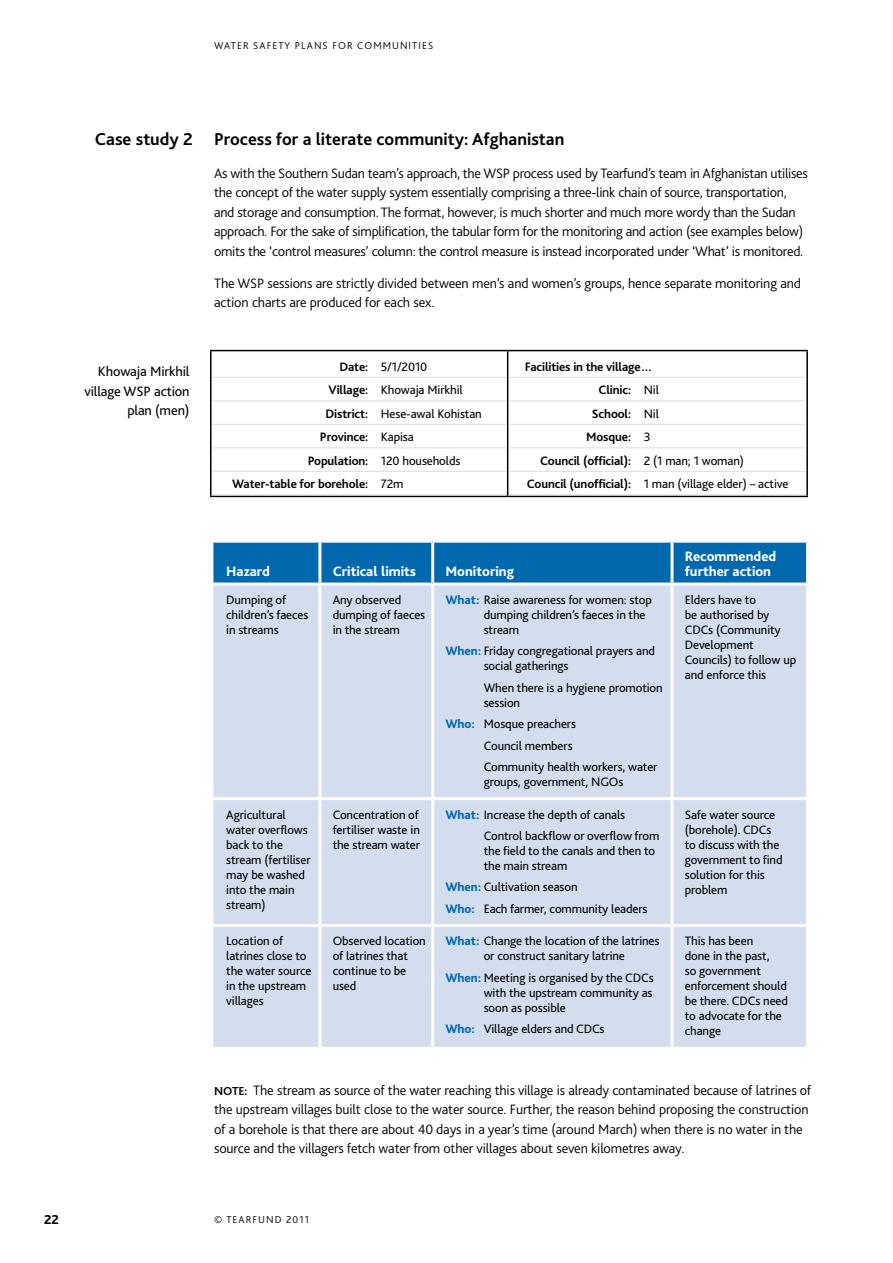
<style>
.page{position:relative;width:893px;height:1263px;background:#fff}
.page>*{position:absolute;margin:0;border:0;box-sizing:border-box;transform-origin:0 0}
.t1{font:700 18px "Bliss 2";color:#000}
.t2{font:300 14.25px/19.5px "Bliss 2";letter-spacing:-.02em;color:#000}
.t3{font:800 14.25px/15px "Bliss Pro";color:#fff}
.t4{font:14.25px/19.5px "Bliss 2";letter-spacing:-.01em;color:#000;text-align:right}
.t5{font:800 13.5px "Bliss Pro";color:#000}
.t6{font:12.75px/15px "Bliss 2";letter-spacing:-.01em;color:#000}
.t7{font:700 12.75px "Bliss 2";letter-spacing:-.01em;color:#000}
.t8{font:300 10.5px "Bliss 2";letter-spacing:.1em;color:#000}
.s1{font-weight:700}
.s2{font-weight:400}
.s3{font-family:"Bliss Pro";font-weight:800;color:#0068ac}
.s4{font-weight:700;font-size:12.15px}
</style>
<div class="page">
<hr style="left:210px;top:350px;width:298px;height:1px;background:#000">
<hr style="left:210px;top:351px;width:1px;height:145px;background:#000">
<hr style="left:508px;top:350px;width:300px;height:1px;background:#000">
<hr style="left:507px;top:351px;width:1px;height:145px;background:#000">
<hr style="left:806px;top:351px;width:2px;height:145px;background:#000">
<hr style="left:210px;top:496px;width:298px;height:1px;background:#000">
<hr style="left:508px;top:496px;width:300px;height:1px;background:#000">
<hr style="left:213px;top:377px;width:293px;height:1px;background:#dcddde">
<hr style="left:213px;top:400px;width:293px;height:1px;background:#dcddde">
<hr style="left:213px;top:424px;width:293px;height:1px;background:#dcddde">
<hr style="left:213px;top:447px;width:293px;height:1px;background:#dcddde">
<hr style="left:213px;top:471px;width:293px;height:1px;background:#dcddde">
<hr style="left:213px;top:494px;width:293px;height:1px;background:#dcddde">
<hr style="left:510px;top:377px;width:295px;height:1px;background:#dcddde">
<hr style="left:510px;top:400px;width:295px;height:1px;background:#dcddde">
<hr style="left:510px;top:424px;width:295px;height:1px;background:#dcddde">
<hr style="left:510px;top:447px;width:295px;height:1px;background:#dcddde">
<hr style="left:510px;top:471px;width:295px;height:1px;background:#dcddde">
<hr style="left:510px;top:494px;width:295px;height:1px;background:#dcddde">
<div style="left:213px;top:543px;width:593px;height:39px;background:#0068ac"></div>
<div style="left:213px;top:585px;width:593px;height:462px;background:#d3ddee"></div>
<hr style="left:318px;top:543px;width:3px;height:39px;background:#fff">
<hr style="left:431px;top:543px;width:3px;height:39px;background:#fff">
<hr style="left:670px;top:543px;width:3px;height:39px;background:#fff">
<hr style="left:318px;top:585px;width:3px;height:212px;background:#fff">
<hr style="left:431px;top:585px;width:3px;height:212px;background:#fff">
<hr style="left:670px;top:585px;width:3px;height:212px;background:#fff">
<hr style="left:213px;top:797px;width:107px;height:3px;background:#fff">
<hr style="left:320px;top:797px;width:113px;height:3px;background:#fff">
<hr style="left:318px;top:800px;width:3px;height:124px;background:#fff">
<hr style="left:433px;top:797px;width:239px;height:3px;background:#fff">
<hr style="left:431px;top:800px;width:3px;height:124px;background:#fff">
<hr style="left:672px;top:797px;width:137px;height:3px;background:#fff">
<hr style="left:670px;top:800px;width:3px;height:124px;background:#fff">
<hr style="left:213px;top:924px;width:107px;height:3px;background:#fff">
<hr style="left:320px;top:924px;width:113px;height:3px;background:#fff">
<hr style="left:318px;top:927px;width:3px;height:120px;background:#fff">
<hr style="left:433px;top:924px;width:239px;height:3px;background:#fff">
<hr style="left:431px;top:927px;width:3px;height:120px;background:#fff">
<hr style="left:672px;top:924px;width:137px;height:3px;background:#fff">
<hr style="left:670px;top:927px;width:3px;height:120px;background:#fff">
<p class="t8" style="left:214px;top:39px;width:220px">Water Safety Plans for communities</p>
<h1 class="t1" style="left:95px;top:128px;width:471px">Case study 2 Process for a literate community: Afghanistan</h1>
<p class="t2" style="left:214px;top:163px;width:595px">As with the Southern Sudan team’s approach, the WSP process used by Tearfund’s team in Afghanistan utilises the concept of the water supply system essentially comprising a three-link chain of source, transportation, and storage and consumption. The format, however, is much shorter and much more wordy than the Sudan approach. For the sake of simplification, the tabular form for the monitoring and action (see examples below) omits the ‘control measures’ column: the control measure is instead incorporated under ‘What’ is monitored.</p>
<p class="t2" style="left:214px;top:273px;width:588px">The WSP sessions are strictly divided between men’s and women’s groups, hence separate monitoring and action charts are produced for each sex.</p>
<p class="t4" style="left:84px;top:361px;width:107px">Khowaja Mirkhil village WSP action plan (men)</p>
<p class="t6" style="left:339px;top:358px;width:90px"><span class="s1">Date:</span> 5/1/2010</p>
<p class="t6" style="left:328px;top:382px;width:136px"><span class="s1">Village:</span> Khowaja Mirkhil</p>
<p class="t6" style="left:325px;top:405px;width:158px"><span class="s1">District:</span> Hese-awal Kohistan</p>
<p class="t7" style="left:320px;top:429px;width:95px">Province: <span class="s2">Kapisa</span></p>
<p class="t6" style="left:308px;top:452px;width:154px"><span class="s1">Population:</span> 120 households</p>
<p class="t7" style="left:232px;top:476px;width:173px">Water-table for borehole: <span class="s2">72m</span></p>
<p class="t7" style="left:525px;top:358px;width:129px">Facilities in the village…</p>
<p class="t7" style="left:599px;top:382px;width:62px">Clinic: <span class="s2">N il</span></p>
<p class="t7" style="left:592px;top:405px;width:69px">School: <span class="s2">N il</span></p>
<p class="t7" style="left:586px;top:429px;width:66px">Mosque: <span class="s2">3</span></p>
<p class="t7" style="left:540px;top:452px;width:205px">Council (official): <span class="s2">2 (1 man; 1 woman)</span></p>
<p class="t6" style="left:527px;top:476px;width:263px"><span class="s1">Council (unofficial):</span> 1 man (village elder) – active</p>
<p class="t3" style="left:226px;top:563px;width:45px">Hazard</p>
<p class="t3" style="left:333px;top:563px;width:85px">Critical limits</p>
<p class="t3" style="left:445px;top:563px;width:70px">Monitoring</p>
<p class="t3" style="left:685px;top:548px;width:93px">Recommended further action</p>
<p class="t6" style="left:226px;top:592px;width:84px">Dumping of children’s faeces in streams</p>
<p class="t6" style="left:333px;top:592px;width:94px">Any observed dumping of faeces in the stream</p>
<p class="t6" style="left:484px;top:592px;width:170px;text-indent:-38px"><span class="s3">What:</span> Raise awareness for women: stop dumping children’s faeces in the stream</p>
<p class="t6" style="left:484px;top:643px;width:173px;text-indent:-38px"><span class="s3">When:</span> Friday congregational prayers and social gatherings</p>
<p class="t6" style="left:484px;top:680px;width:181px">When there is a hygiene promotion session</p>
<p class="t6" style="left:484px;top:713px;width:175px;line-height:21.5px;text-indent:-38px"><span class="s3">Who:</span> Mosque preachers<br>Council members<br>Community health workers, water</p>
<p class="t6" style="left:484px;top:774px;width:141px">groups, government, NG Os</p>
<p class="t6" style="left:226px;top:806px;width:86px">Agricultural water overflows back to the stream (fertiliser may be washed into the main stream)</p>
<p class="t6" style="left:333px;top:806px;width:89px;text-align:justify">Concentration of fertiliser waste in the stream water</p>
<p class="t6" style="left:484px;top:803px;width:177px;line-height:21.5px;text-indent:-38px"><span class="s3">What:</span> Increase the depth of canals<br>Control backflow or overflow from</p>
<p class="t6" style="left:484px;top:843px;width:173px">the field to the canals and then to the main stream</p>
<p class="t6" style="left:445px;top:876px;width:204px;line-height:21.5px"><span class="s3">When:</span> Cultivation season<br><span class="s3">Who:</span> Each farmer, community leaders</p>
<p class="t6" style="left:226px;top:933px;width:87px">Location of latrines close to the water source in the upstream villages</p>
<p class="t6" style="left:333px;top:933px;width:95px">Observed location of latrines that continue to be used</p>
<p class="t6" style="left:445px;top:933px;width:216px;text-align:center"><span class="s3">What:</span> Change the location of the latrines or construct sanitary latrine</p>
<p class="t6" style="left:484px;top:970px;width:171px;text-align:justify;text-indent:-38px"><span class="s3">When:</span> Meeting is organised by the CDCs with the upstream community as soon as possible</p>
<p class="t6" style="left:445px;top:1021px;width:161px"><span class="s3">Who:</span> Village elders and CDCs</p>
<p class="t6" style="left:685px;top:592px;width:113px">Elders have to<br>be authorised by<br>CDCs (Community<br>Development<br>Councils) to follow up and enforce this</p>
<p class="t6" style="left:685px;top:806px;width:99px">Safe water source (borehole). CDCs to discuss with the government to find solution for this problem</p>
<p class="t6" style="left:685px;top:933px;width:105px">This has been<br>done in the past,<br>so government enforcement should be there. CDCs need to advocate for the change</p>
<p class="t2" style="left:214px;top:1080px;width:599px"><span class="s4">Note:</span> The stream as source of the water reaching this village is already contaminated because of latrines of the upstream villages built close to the water source. Further, the reason behind proposing the construction of a borehole is that there are about 40 days in a year’s time (around March) when there is no water in the source and the villagers fetch water from other villages about seven kilometres away.</p>
<p class="t5" style="left:44px;top:1211px;width:16px">22</p>
<p class="t8" style="left:214px;top:1213px;width:96px">© Tearfund 2011</p>
</div>
